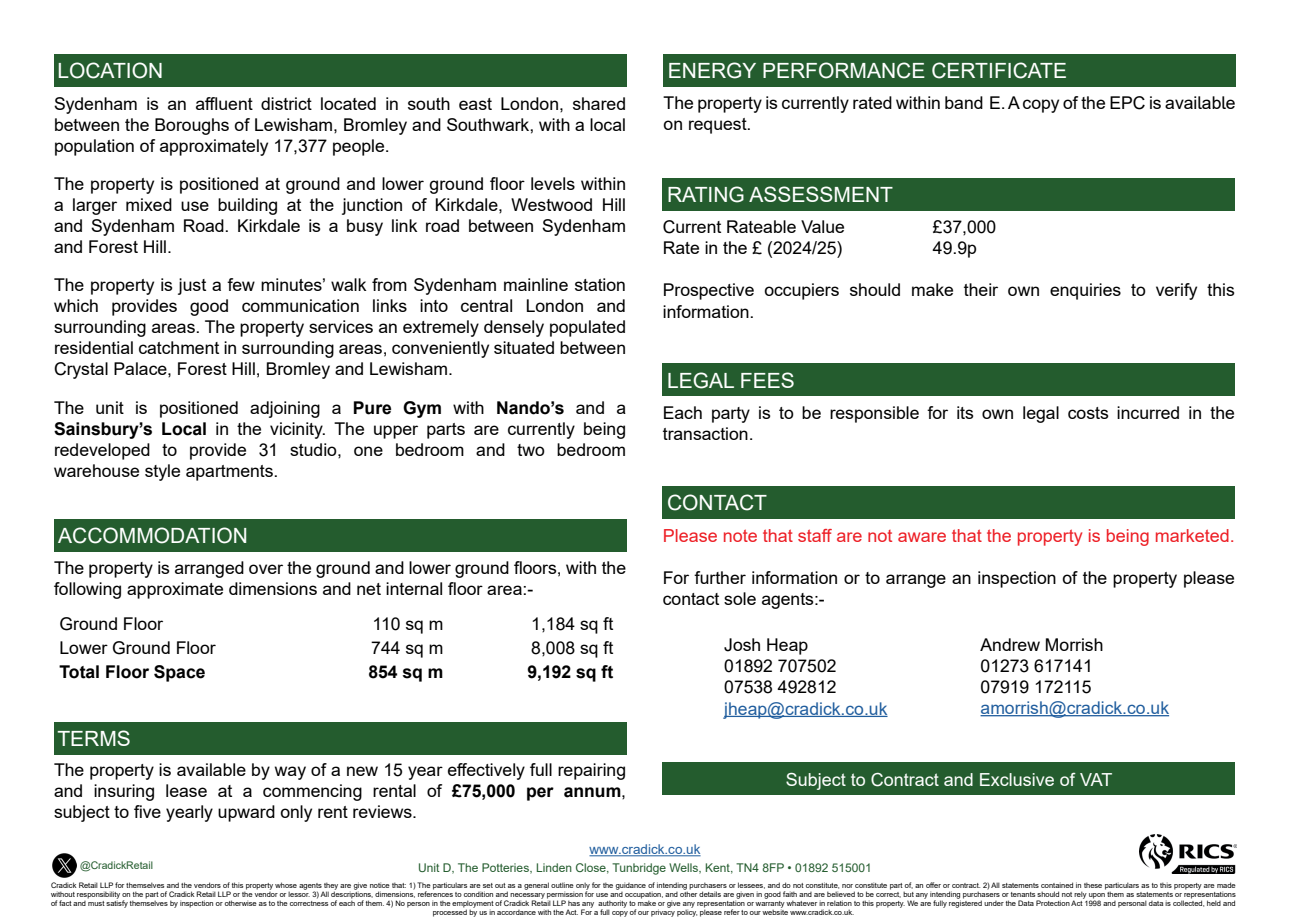
<style>
.page{position:relative;width:1289px;height:919px;background:#fff}
.page>*{position:absolute;margin:0;border:0;box-sizing:border-box;transform-origin:0 0}
.t1{font:21px "Arial";color:#fff}
.t2{font:18px "Arial";color:#ed1d24}
.t3{font:18px "Arial";color:#fff}
.t4{font:17.55px/21px "Arial";color:#000}
.t5{font:17.55px "Arial";color:#215e9e}
.t6{font:700 17.55px "Arial";color:#000}
.t7{font:13.5px "Arial";color:#215e9e}
.t8{font:12px "Arial";color:#245c2e}
.t9{font:10.5px "Arial";color:#245c2e}
.t10{font:7.5px/9px "Arial";color:#000;text-align:center}
.s1{font-weight:700}
</style>
<div class="page">
<div style="left:54px;top:54px;width:572px;height:33px;background:#245c2e"></div>
<div style="left:55px;top:519px;width:572px;height:32px;background:#245c2e"></div>
<div style="left:662px;top:363px;width:572px;height:33px;background:#245c2e"></div>
<div style="left:662px;top:486px;width:572px;height:33px;background:#245c2e"></div>
<div style="left:662px;top:762px;width:572px;height:32px;background:#245c2e"></div>
<div style="left:662px;top:178px;width:572px;height:32px;background:#245c2e"></div>
<div style="left:663px;top:54px;width:572px;height:33px;background:#245c2e"></div>
<div style="left:54px;top:721px;width:572px;height:33px;background:#245c2e"></div>
<img style="left:1139px;top:834px;width:97px;height:39px">
<hr style="left:589px;top:855px;width:111px;height:1px;background:#215e9e">
<img style="left:52px;top:853px;width:24px;height:24px">
<hr style="left:724px;top:715px;width:163px;height:2px;background:#215e9e">
<hr style="left:980px;top:715px;width:189px;height:1px;background:#215e9e">
<p class="t1" style="left:57px;top:56px;width:107px">LOCATION</p>
<p class="t4" style="left:54px;top:93px;width:573px;text-align:justify">Sydenham is an affluent district located in south east London, shared between the Boroughs of Lewisham, Bromley and Southwark, with a local population of approximately 17,377 people.</p>
<p class="t4" style="left:54px;top:173px;width:573px;text-align:justify">The property is positioned at ground and lower ground floor levels within a larger mixed use building at the junction of Kirkdale, Westwood Hill and Sydenham Road. Kirkdale is a busy link road between Sydenham and Forest Hill.</p>
<p class="t4" style="left:54px;top:274px;width:573px;text-align:justify">The property is just a few minutes’ walk from Sydenham mainline station which provides good communication links into central London and surrounding areas. The property services an extremely densely populated residential catchment in surrounding areas, conveniently situated between Crystal Palace, Forest Hill, Bromley and Lewisham.</p>
<p class="t4" style="left:54px;top:396px;width:573px;text-align:justify">The unit is positioned adjoining a <span class="s1">Pure Gym</span> with <span class="s1">Nando’s</span> and a <span class="s1">Sainsbury’s Local</span> in the vicinity. The upper parts are currently being redeveloped to provide 31 studio, one bedroom and two bedroom warehouse style apartments.</p>
<p class="t1" style="left:58px;top:521px;width:191px">ACCOMMODATION</p>
<p class="t4" style="left:54px;top:557px;width:573px">The property is arranged over the ground and lower ground floors, with the following approximate dimensions and net internal floor area:-</p>
<p class="t4" style="left:60px;top:613px;width:105px">Ground Floor</p>
<p class="t4" style="left:60px;top:637px;width:158px">Lower Ground Floor</p>
<p class="t6" style="left:60px;top:659px;width:147px">Total Floor Space</p>
<p class="t4" style="left:372px;top:613px;width:72px">110 sq m</p>
<p class="t4" style="left:371px;top:637px;width:74px">744 sq m</p>
<p class="t6" style="left:368px;top:659px;width:77px">854 sq m</p>
<p class="t4" style="left:531px;top:613px;width:83px">1,184 sq ft</p>
<p class="t4" style="left:531px;top:637px;width:83px">8,008 sq ft</p>
<p class="t6" style="left:527px;top:659px;width:87px">9,192 sq ft</p>
<p class="t1" style="left:668px;top:56px;width:401px">ENERGY PERFORMANCE CERTIFICATE</p>
<p class="t4" style="left:663px;top:93px;width:573px">The property is currently rated within band E. A copy of the EPC is available on request.</p>
<p class="t1" style="left:667px;top:180px;width:227px">RATING ASSESSMENT</p>
<p class="t4" style="left:662px;top:216px;width:184px">Current Rateable Value</p>
<p class="t4" style="left:932px;top:216px;width:65px">£37,000</p>
<p class="t4" style="left:662px;top:237px;width:181px">Rate in the £ (2024/25)</p>
<p class="t4" style="left:932px;top:237px;width:45px">49.9p</p>
<p class="t4" style="left:662px;top:279px;width:573px;line-height:21.6px">Prospective occupiers should make their own enquiries to verify this information.</p>
<p class="t1" style="left:667px;top:366px;width:129px">LEGAL FEES</p>
<p class="t4" style="left:662px;top:402px;width:573px">Each party is to be responsible for its own legal costs incurred in the transaction.</p>
<p class="t1" style="left:667px;top:488px;width:101px">CONTACT</p>
<p class="t2" style="left:662px;top:523px;width:573px">Please note that staff are not aware that the property is being marketed.</p>
<p class="t4" style="left:662px;top:567px;width:573px">For further information or to arrange an inspection of the property please contact sole agents:-</p>
<p class="t4" style="left:724px;top:634px;width:85px">Josh Heap</p>
<p class="t4" style="left:724px;top:655px;width:114px">01892 707502</p>
<p class="t4" style="left:724px;top:676px;width:114px">07538 492812</p>
<p class="t5" style="left:724px;top:696px;width:165px">jheap@cradick.co.uk</p>
<p class="t4" style="left:980px;top:633px;width:124px">Andrew Morrish</p>
<p class="t4" style="left:980px;top:655px;width:114px">01273 617141</p>
<p class="t4" style="left:980px;top:676px;width:112px">07919 172115</p>
<p class="t5" style="left:980px;top:695px;width:190px">amorrish@cradick.co.uk</p>
<p class="t1" style="left:57px;top:724px;width:75px">TERMS</p>
<p class="t4" style="left:54px;top:759px;width:573px;text-align:justify">The property is available by way of a new 15 year effectively full repairing and insuring lease at a commencing rental of <span class="s1">£75,000 per annum</span>, subject to five yearly upward only rent reviews.</p>
<p class="t3" style="left:785px;top:766px;width:328px">Subject to Contract and Exclusive of VAT</p>
<p class="t7" style="left:589px;top:840px;width:113px">www.cradick.co.uk</p>
<p class="t9" style="left:80px;top:857px;width:75px">@CradickRetail</p>
<p class="t8" style="left:418px;top:859px;width:455px">Unit D, The Potteries, Linden Close, Tunbridge Wells, Kent, TN4 8FP • 01892 515001</p>
<p class="t10" style="left:51px;top:880px;width:1186px">Cradick Retail LLP for themselves and the vendors of this property whose agents they are give notice that: 1) The particulars are set out as a general outline only for the guidance of intending purchasers or lessees, and do not constitute, nor constitute part of, an offer or contract. 2) All statements contained in these particulars as to this property are made without responsibility on the part of Cradick Retail LLP or the vendor or lessor. 3) All descriptions, dimensions, references to condition and necessary permission for use and occupation, and other details are given in good faith and are believed to be correct, but any intending purchasers or tenants should not rely upon them as statements or representations of fact and must satisfy themselves by inspection or otherwise as to the correctness of each of them. 4) No person in the employment of Cradick Retail LLP has any authority to make or give any representation or warranty whatever in relation to this property. We are fully registered under the Data Protection Act 1998 and personal data is collected, held and processed by us in accordance with the Act. For a full copy of our privacy policy, please refer to our website www.cradick.co.uk.</p>
</div>
